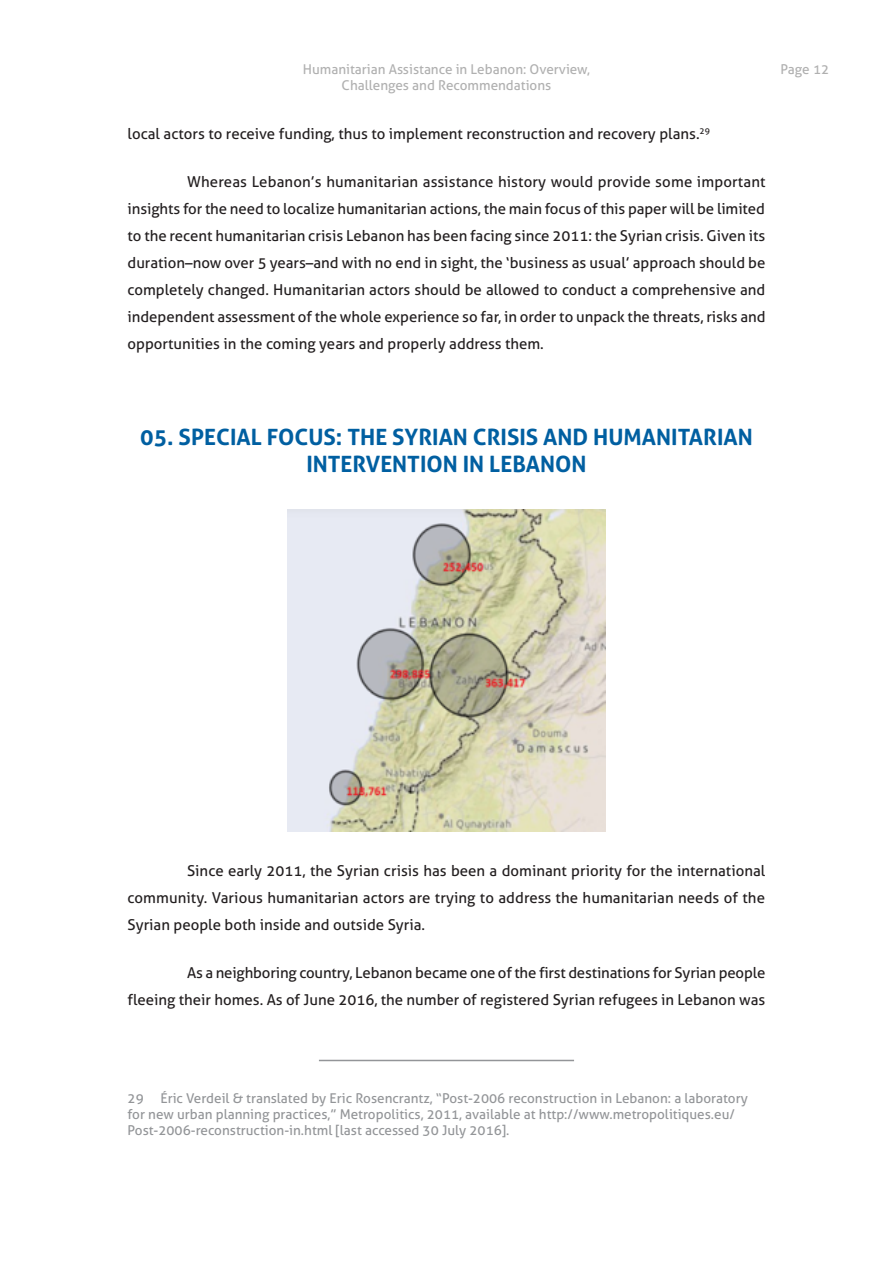
<style>
.page{position:relative;width:893px;height:1263px;background:#fff}
.page>*{position:absolute;margin:0;border:0;box-sizing:border-box;transform-origin:0 0}
.Subtitles{font:700 22.5px/27px "Aller";color:#005fa1;text-align:center}
.Body_Text{font:15px/27px "Aller";color:#231f20;text-align:justify}
.Footnotes_2{font:13.5px/16.2px "Aller";color:#939598}
.t1{font:13.5px "Aller";color:#b0b0b0}
</style>
<div class="page">
<hr style="left:319px;top:1060px;width:255px;height:1px;background:#939598">
<img style="left:287px;top:509px;width:319px;height:322px">
<p class="t1" style="left:303px;top:61px;width:289px">Humanitarian Assistance in Lebanon: Overview,</p>
<p class="t1" style="left:780px;top:61px;width:50px">Page 12</p>
<p class="t1" style="left:342px;top:77px;width:211px">Challenges and Recommendations</p>
<p class="Body_Text" style="left:128px;top:120px;width:584px">local actors to receive funding, thus to implement reconstruction and recovery plans.<sup>29</sup></p>
<p class="Body_Text" style="left:128px;top:168px;width:639px;text-indent:60px">Whereas Lebanon’s humanitarian assistance history would provide some important insights for the need to localize humanitarian actions, the main focus of this paper will be limited to the recent humanitarian crisis Lebanon has been facing since 2011: the Syrian crisis. Given its duration–now over 5 years–and with no end in sight, the ‘business as usual’ approach should be completely changed. Humanitarian actors should be allowed to conduct a comprehensive and independent assessment of the whole experience so far, in order to unpack the threats, risks and opportunities in the coming years and properly address them.</p>
<p class="Subtitles" style="left:140px;top:424px;width:614px">05. SPECIAL FOCUS: THE SYRIAN CRISIS AND HUMANITARIAN<br>INTERVENTION IN LEBANON</p>
<p class="Body_Text" style="left:128px;top:857px;width:639px;text-indent:60px">Since early 2011, the Syrian crisis has been a dominant priority for the international community. Various humanitarian actors are trying to address the humanitarian needs of the Syrian people both inside and outside Syria.</p>
<p class="Body_Text" style="left:128px;top:959px;width:639px;text-align:right">As a neighboring country, Lebanon became one of the first destinations for Syrian people<br>fleeing their homes. As of June 2016, the number of registered Syrian refugees in Lebanon was</p>
<p class="Footnotes_2" style="left:128px;top:1090px;width:622px">29 Éric Verdeil &amp; translated by Eric Rosencrantz, “Post-2006 reconstruction in Lebanon: a laboratory for new urban planning practices,” Metropolitics, 2011, available at http://www.metropolitiques.eu/<br>Post-2006-reconstruction-in.html [last accessed 30 July 2016].</p>
</div>
